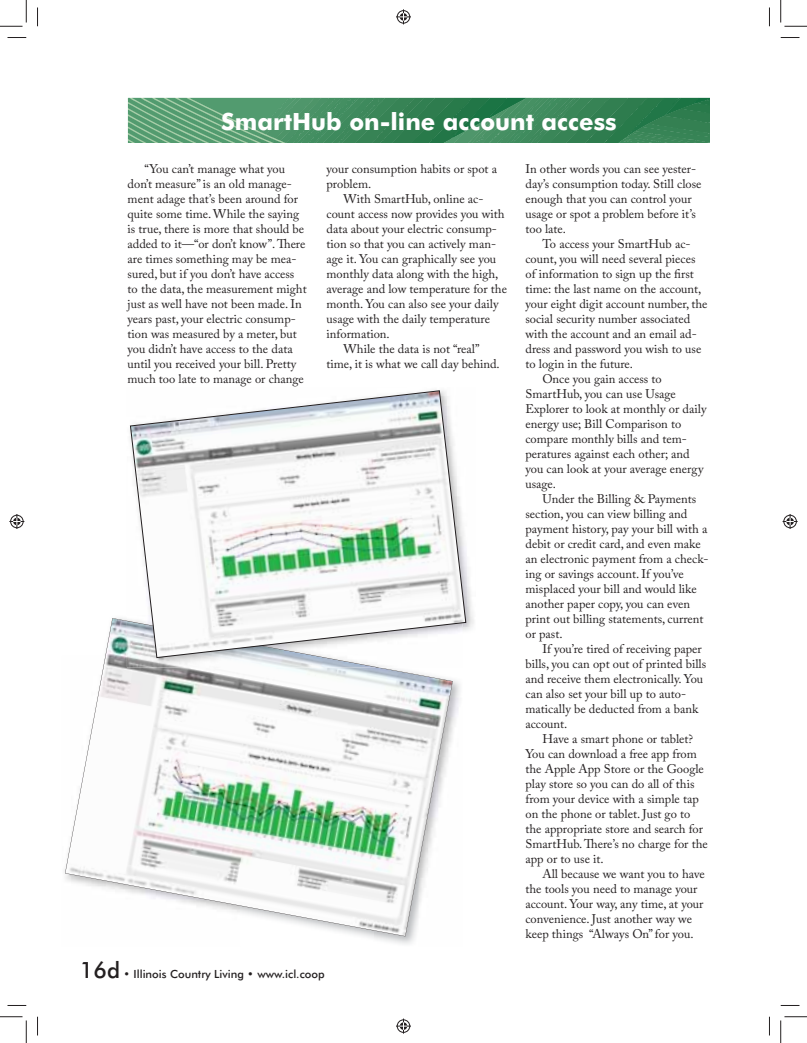
<style>
.page{position:relative;width:807px;height:1043px;background:#fff}
.page>*{position:absolute;margin:0;border:0;box-sizing:border-box;transform-origin:0 0}
.t1{font:700 23.75px "Futura BT";color:#fff}
.t2{font:12.5px/15px "Adobe Caslon Pro";color:#231f20}
.t3{font:500 11.25px "Futura BT";color:#231f20}
.s1{font-size:22.5px}
</style>
<div class="page">
<svg style="left:128px;top:98px;width:581px;height:45px;background:#438d60"></svg>
<img style="left:452px;top:680px;width:8px;height:17px">
<img style="left:452px;top:697px;width:7px;height:37px">
<img style="left:374px;top:936px;width:41px;height:8px">
<svg style="left:65px;top:618px;width:387px;height:318px"></svg>
<img style="left:466px;top:627px;width:5px;height:3px">
<img style="left:127px;top:618px;width:325px;height:49px">
<img style="left:127px;top:621px;width:251px;height:46px">
<svg style="left:130px;top:390px;width:336px;height:268px"></svg>
<svg style="left:8px;top:37px;width:18px;height:1px"></svg>
<svg style="left:780px;top:37px;width:19px;height:1px"></svg>
<svg style="left:8px;top:1005px;width:18px;height:1px"></svg>
<svg style="left:780px;top:1005px;width:19px;height:1px"></svg>
<svg style="left:37px;top:8px;width:1px;height:18px"></svg>
<svg style="left:37px;top:1016px;width:1px;height:19px"></svg>
<svg style="left:769px;top:8px;width:1px;height:18px"></svg>
<svg style="left:769px;top:1016px;width:1px;height:19px"></svg>
<svg style="left:0;top:0;width:27px;height:27px"></svg>
<svg style="left:0;top:1016px;width:27px;height:26px"></svg>
<svg style="left:780px;top:0;width:26px;height:27px"></svg>
<svg style="left:780px;top:1016px;width:26px;height:26px"></svg>
<svg style="left:396px;top:9px;width:15px;height:15px"></svg>
<svg style="left:396px;top:1018px;width:15px;height:15px"></svg>
<svg style="left:9px;top:514px;width:15px;height:15px"></svg>
<svg style="left:782px;top:514px;width:15px;height:15px"></svg>
<h1 class="t1" style="left:221px;top:110px;width:397px">SmartHub on-line account access</h1>
<p class="t2" style="left:128px;top:162px;width:180px;text-indent:17px">“You can’t manage what you don’t measure” is an old manage&shy;ment adage that’s been around for quite some time. While the saying is true, there is more that should be added to it—“or don’t know”. There are times something may be mea&shy;sured, but if you don’t have access to the data, the measurement might just as well have not been made. In years past, your electric consump&shy;tion was measured by a meter, but you didn’t have access to the data until you received your bill. Pretty much too late to manage or change</p>
<p class="t2" style="left:326px;top:162px;width:172px">your consumption habits or spot a problem.</p>
<p class="t2" style="left:525px;top:162px;width:178px">In other words you can see yester&shy;day’s consumption today. Still close enough that you can control your usage or spot a problem before it’s too late.</p>
<p class="t2" style="left:542px;top:237px;width:150px">To access your SmartHub ac-</p>
<p class="t2" style="left:525px;top:252px;width:171px">count, you will need several pieces</p>
<p class="t2" style="left:525px;top:267px;width:170px">of information to sign up the first</p>
<p class="t2" style="left:525px;top:282px;width:177px">time: the last name on the account,</p>
<p class="t2" style="left:525px;top:297px;width:183px">your eight digit account number, the</p>
<p class="t2" style="left:525px;top:312px;width:166px">social security number associated</p>
<p class="t2" style="left:525px;top:327px;width:173px">with the account and an email ad-</p>
<p class="t2" style="left:525px;top:342px;width:177px">dress and password you wish to use</p>
<p class="t2" style="left:525px;top:357px;width:109px">to login in the future.</p>
<p class="t2" style="left:542px;top:372px;width:121px">Once you gain access to</p>
<p class="t2" style="left:525px;top:387px;width:152px">SmartHub, you can use Usage</p>
<p class="t2" style="left:525px;top:402px;width:182px">Explorer to look at monthly or daily</p>
<p class="t2" style="left:525px;top:417px;width:157px">energy use; Bill Comparison to</p>
<p class="t2" style="left:525px;top:432px;width:163px">compare monthly bills and tem-</p>
<p class="t2" style="left:525px;top:447px;width:166px">peratures against each other; and</p>
<p class="t2" style="left:525px;top:462px;width:179px">you can look at your average energy</p>
<p class="t2" style="left:525px;top:477px;width:32px">usage.</p>
<p class="t2" style="left:542px;top:492px;width:155px">Under the Billing &amp; Payments</p>
<p class="t2" style="left:525px;top:507px;width:163px">section, you can view billing and</p>
<p class="t2" style="left:525px;top:522px;width:183px">payment history, pay your bill with a</p>
<p class="t2" style="left:525px;top:537px;width:177px">debit or credit card, and even make</p>
<p class="t2" style="left:525px;top:552px;width:184px">an electronic payment from a check-</p>
<p class="t2" style="left:525px;top:567px;width:160px">ing or savings account. If you’ve</p>
<p class="t2" style="left:525px;top:582px;width:173px">misplaced your bill and would like</p>
<p class="t2" style="left:525px;top:597px;width:166px">another paper copy, you can even</p>
<p class="t2" style="left:525px;top:612px;width:179px">print out billing statements, current</p>
<p class="t2" style="left:525px;top:627px;width:39px">or past.</p>
<p class="t2" style="left:542px;top:642px;width:161px">If you’re tired of receiving paper</p>
<p class="t2" style="left:525px;top:657px;width:182px">bills, you can opt out of printed bills</p>
<p class="t2" style="left:525px;top:672px;width:179px">and receive them electronically. You</p>
<p class="t2" style="left:525px;top:687px;width:162px">can also set your bill up to auto-</p>
<p class="t2" style="left:525px;top:702px;width:174px">matically be deducted from a bank</p>
<p class="t2" style="left:525px;top:717px;width:43px">account.</p>
<p class="t2" style="left:542px;top:732px;width:152px">Have a smart phone or tablet?</p>
<p class="t2" style="left:525px;top:747px;width:173px">You can download a free app from</p>
<p class="t2" style="left:525px;top:762px;width:180px">the Apple App Store or the Google</p>
<p class="t2" style="left:525px;top:777px;width:170px">play store so you can do all of this</p>
<p class="t2" style="left:525px;top:792px;width:175px">from your device with a simple tap</p>
<p class="t2" style="left:525px;top:807px;width:166px">on the phone or tablet. Just go to</p>
<p class="t2" style="left:525px;top:822px;width:179px">the appropriate store and search for</p>
<p class="t2" style="left:525px;top:837px;width:184px">SmartHub. There’s no charge for the</p>
<p class="t2" style="left:525px;top:852px;width:80px">app or to use it.</p>
<p class="t2" style="left:542px;top:867px;width:164px">All because we want you to have</p>
<p class="t2" style="left:525px;top:882px;width:173px">the tools you need to manage your</p>
<p class="t2" style="left:525px;top:897px;width:179px">account. Your way, any time, at your</p>
<p class="t2" style="left:525px;top:912px;width:168px">convenience. Just another way we</p>
<p class="t2" style="left:525px;top:927px;width:169px">keep things “Always On” for you.</p>
<p class="t2" style="left:343px;top:192px;width:141px">With SmartHub, online ac-</p>
<p class="t2" style="left:326px;top:207px;width:179px">count access now provides you with</p>
<p class="t2" style="left:326px;top:222px;width:172px">data about your electric consump-</p>
<p class="t2" style="left:326px;top:237px;width:171px">tion so that you can actively man-</p>
<p class="t2" style="left:326px;top:252px;width:171px">age it. You can graphically see you</p>
<p class="t2" style="left:326px;top:267px;width:173px">monthly data along with the high,</p>
<p class="t2" style="left:326px;top:282px;width:182px">average and low temperature for the</p>
<p class="t2" style="left:326px;top:297px;width:173px">month. You can also see your daily</p>
<p class="t2" style="left:326px;top:312px;width:165px">usage with the daily temperature</p>
<p class="t2" style="left:326px;top:327px;width:65px">information.</p>
<p class="t2" style="left:343px;top:342px;width:138px">While the data is not “real”</p>
<p class="t2" style="left:326px;top:357px;width:175px">time, it is what we call day behind.</p>
<p class="t3" style="left:80px;top:968px;width:246px"><span class="s1">16d</span> • Illinois Country Living • www.icl.coop</p>
</div>
